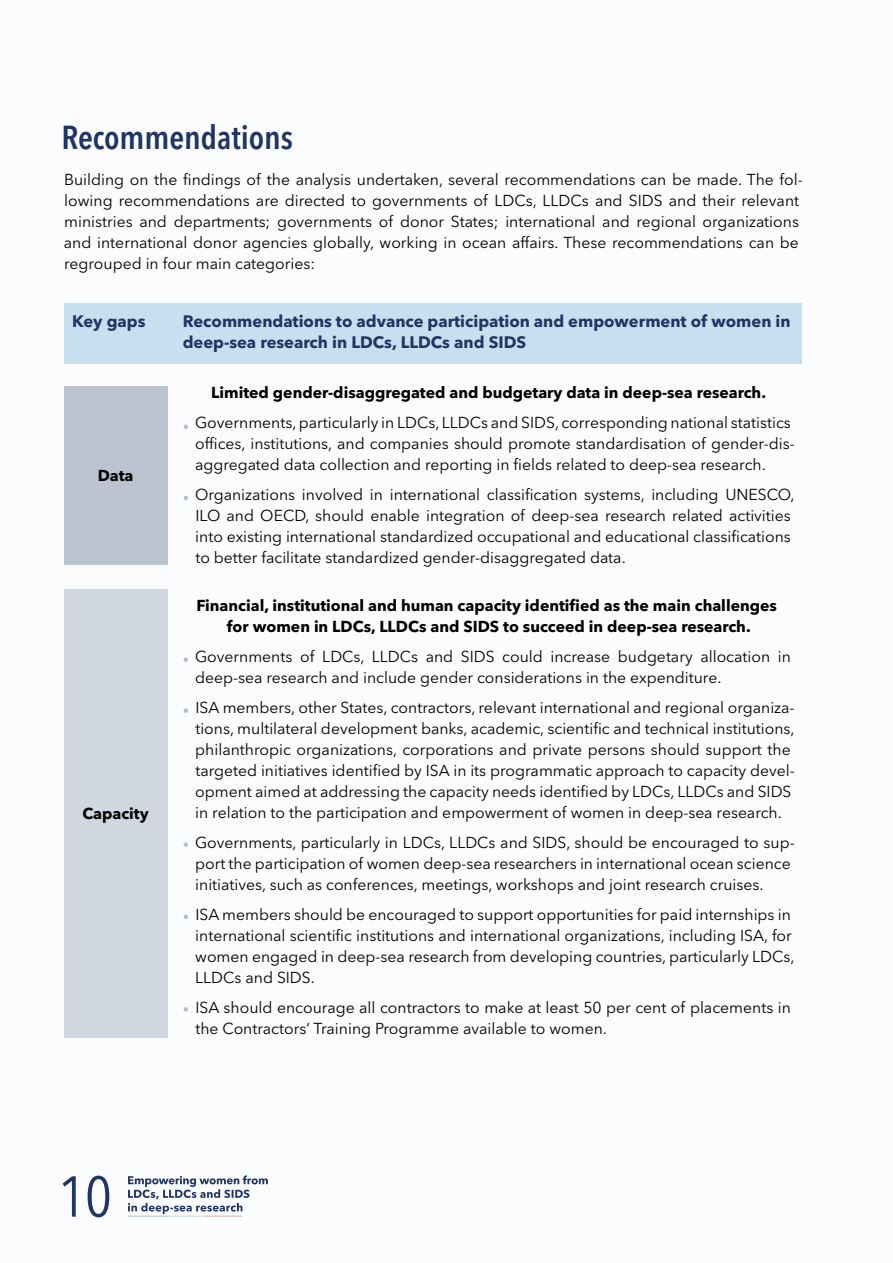
<style>
.page{position:relative;width:893px;height:1263px;background:#fafcfe}
.page>*{position:absolute;margin:0;border:0;box-sizing:border-box;transform-origin:0 0}
.t1{font:condensed 57px "Avenir Next LT Pro";color:#203564}
.t2{font:600 condensed 33px "Avenir Next LT Pro";color:#203564}
.t3{font:700 16.5px/21px "Avenir Next LT Pro";color:#203564}
.t4{font:15.75px/21px "Avenir Next LT Pro";color:#000}
.t5{font:700 15.75px/21px "Avenir Next LT Pro";color:#000;text-align:center}
</style>
<div class="page">
<div style="left:64px;top:303px;width:738px;height:61px;background:#c7dfef"></div>
<div style="left:64px;top:386px;width:104px;height:178px;background:#bbc4d0"></div>
<div style="left:64px;top:589px;width:104px;height:448px;background:#d1d7e0"></div>
<svg style="left:184px;top:424px;width:4px;height:5px"></svg>
<svg style="left:184px;top:496px;width:4px;height:4px"></svg>
<svg style="left:184px;top:657px;width:4px;height:5px"></svg>
<svg style="left:184px;top:708px;width:4px;height:5px"></svg>
<svg style="left:184px;top:842px;width:4px;height:5px"></svg>
<svg style="left:184px;top:914px;width:4px;height:5px"></svg>
<svg style="left:184px;top:1007px;width:4px;height:5px"></svg>
<svg style="left:128px;top:1175px;width:140px;height:39px"></svg>
<hr style="left:128px;top:1215px;width:38px;height:1px;background:#b4beca">
<hr style="left:166px;top:1215px;width:38px;height:1px;background:#b7dede">
<hr style="left:204px;top:1215px;width:39px;height:1px;background:#ceb99f">
<h2 class="t2" style="left:61px;top:118px;width:233px">Recommendations</h2>
<p class="t4" style="left:64px;top:168px;width:740px">Building on the findings of the analysis undertaken, several recommendations can be made. The fol&shy;lowing recommendations are directed to governments of LDCs, LLDCs and SIDS and their relevant ministries and departments; governments of donor States; international and regional organizations and international donor agencies globally, working in ocean affairs. These recommendations can be regrouped in four main categories:</p>
<p class="t3" style="left:72px;top:311px;width:75px">Key gaps</p>
<p class="t3" style="left:183px;top:311px;width:609px">Recommendations to advance participation and empowerment of women in deep-sea research in LDCs, LLDCs and SIDS</p>
<p class="t5" style="left:211px;top:382px;width:556px">Limited gender-disaggregated and budgetary data in deep-sea research.</p>
<p class="t4" style="left:195px;top:412px;width:601px">Governments, particularly in LDCs, LLDCs and SIDS, corresponding national statistics offices, institutions, and companies should promote standardisation of gender-dis&shy;aggregated data collection and reporting in fields related to deep-sea research.</p>
<p class="t4" style="left:195px;top:484px;width:601px">Organizations involved in international classification systems, including UNESCO, ILO and OECD, should enable integration of deep-sea research related activities into existing international standardized occupational and educational classifications to better facilitate standardized gender-disaggregated data.</p>
<p class="t5" style="left:196px;top:595px;width:582px">Financial, institutional and human capacity identified as the main challenges for women in LDCs, LLDCs and SIDS to succeed in deep-sea research.</p>
<p class="t4" style="left:195px;top:646px;width:597px">Governments of LDCs, LLDCs and SIDS could increase budgetary allocation in deep-sea research and include gender considerations in the expenditure.</p>
<p class="t4" style="left:195px;top:697px;width:601px">ISA members, other States, contractors, relevant international and regional organiza&shy;tions, multilateral development banks, academic, scientific and technical institutions, philanthropic organizations, corporations and private persons should support the targeted initiatives identified by ISA in its programmatic approach to capacity devel&shy;opment aimed at addressing the capacity needs identified by LDCs, LLDCs and SIDS in relation to the participation and empowerment of women in deep-sea research.</p>
<p class="t4" style="left:195px;top:832px;width:601px">Governments, particularly in LDCs, LLDCs and SIDS, should be encouraged to sup&shy;port the participation of women deep-sea researchers in international ocean science initiatives, such as conferences, meetings, workshops and joint research cruises.</p>
<p class="t4" style="left:195px;top:904px;width:601px">ISA members should be encouraged to support opportunities for paid internships in international scientific institutions and international organizations, including ISA, for women engaged in deep-sea research from developing countries, particularly LDCs, LLDCs and SIDS.</p>
<p class="t4" style="left:195px;top:997px;width:597px">ISA should encourage all contractors to make at least 50 per cent of placements in the Contractors’ Training Programme available to women.</p>
<p class="t5" style="left:98px;top:465px;width:37px">Data</p>
<p class="t5" style="left:83px;top:803px;width:68px">Capacity</p>
<h1 class="t1" style="left:58px;top:1162px;width:55px">10</h1>
</div>
